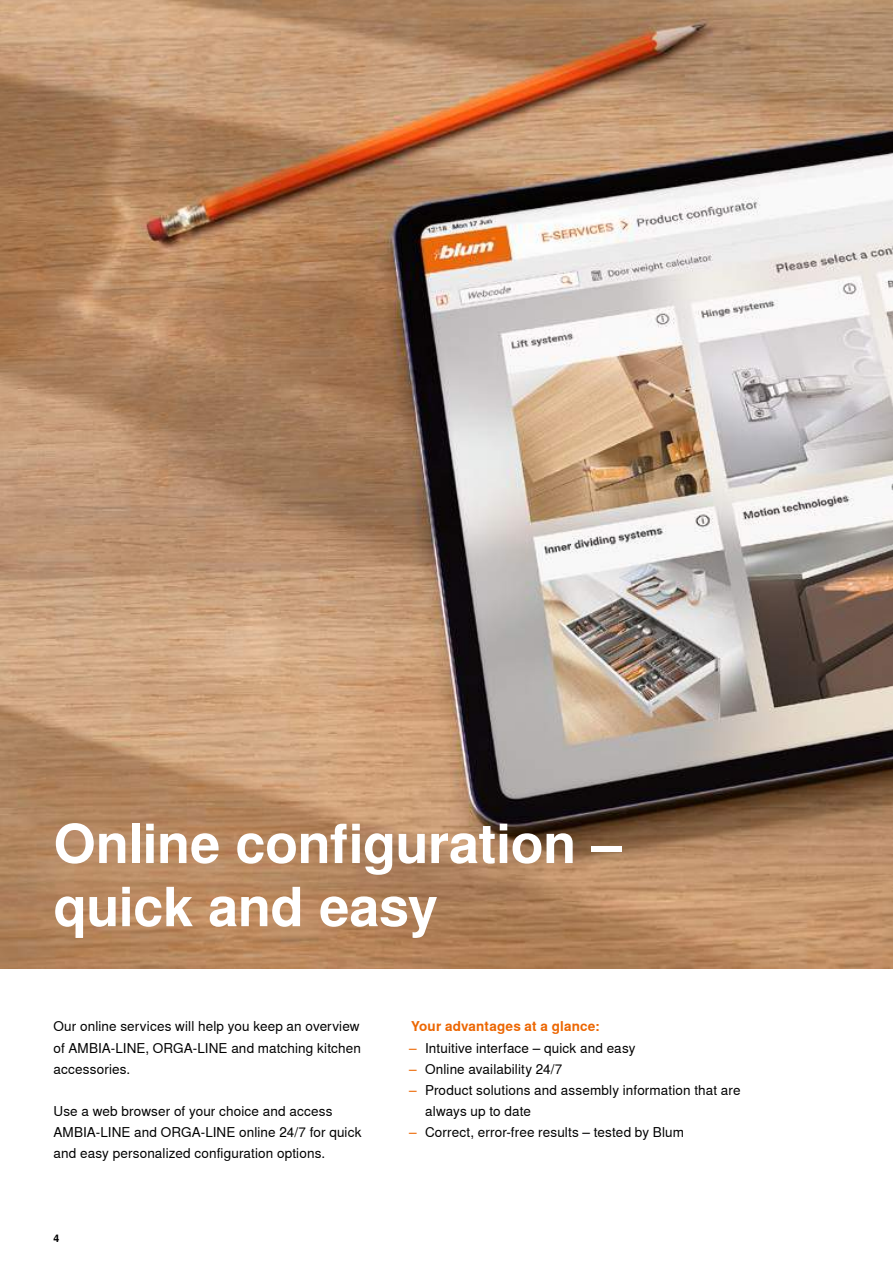
<style>
.page{position:relative;width:893px;height:1263px;background:#fff}
.page>*{position:absolute;margin:0;border:0;box-sizing:border-box;transform-origin:0 0}
.t1{font:700 54px/63.2px "Nimbus Sans Global";letter-spacing:-.01em;color:#fff}
.t2{font:13.5px/21px "Nimbus Sans Global";letter-spacing:.01em;color:#000}
.t3{font:700 13.5px "Nimbus Sans Global";letter-spacing:.015em;color:#ec6602}
.t4{font:700 10.5px "Nimbus Sans Global";color:#000}
.s1{color:#ec6602}
</style>
<div class="page">
<img style="left:0;top:0;width:893px;height:968px">
<h1 class="t1" style="left:54px;top:813px;width:569px">Online configuration – quick and easy</h1>
<p class="t2" style="left:54px;top:1016px;width:309px;text-align:justify">Our online services will help you keep an overview of AMBIA-LINE, ORGA-LINE and matching kitchen accessories.</p>
<p class="t2" style="left:54px;top:1100px;width:309px">Use a web browser of your choice and access<br>AMBIA-LINE and ORGA-LINE online 24/7 for quick and easy personalized configuration options.</p>
<p class="t4" style="left:54px;top:1232px;width:7px">4</p>
<p class="t3" style="left:411px;top:1019px;width:190px">Your advantages at a glance:</p>
<p class="t2" style="left:409px;top:1037px;width:228px"><span class="s1">–</span> Intuitive interface – quick and easy</p>
<p class="t2" style="left:409px;top:1058px;width:155px"><span class="s1">–</span> Online availability 24/7</p>
<p class="t2" style="left:425px;top:1079px;width:317px;text-indent:-16px"><span class="s1">–</span> Product solutions and assembly information that are always up to date</p>
<p class="t2" style="left:409px;top:1121px;width:276px"><span class="s1">–</span> Correct, error-free results – tested by Blum</p>
</div>
